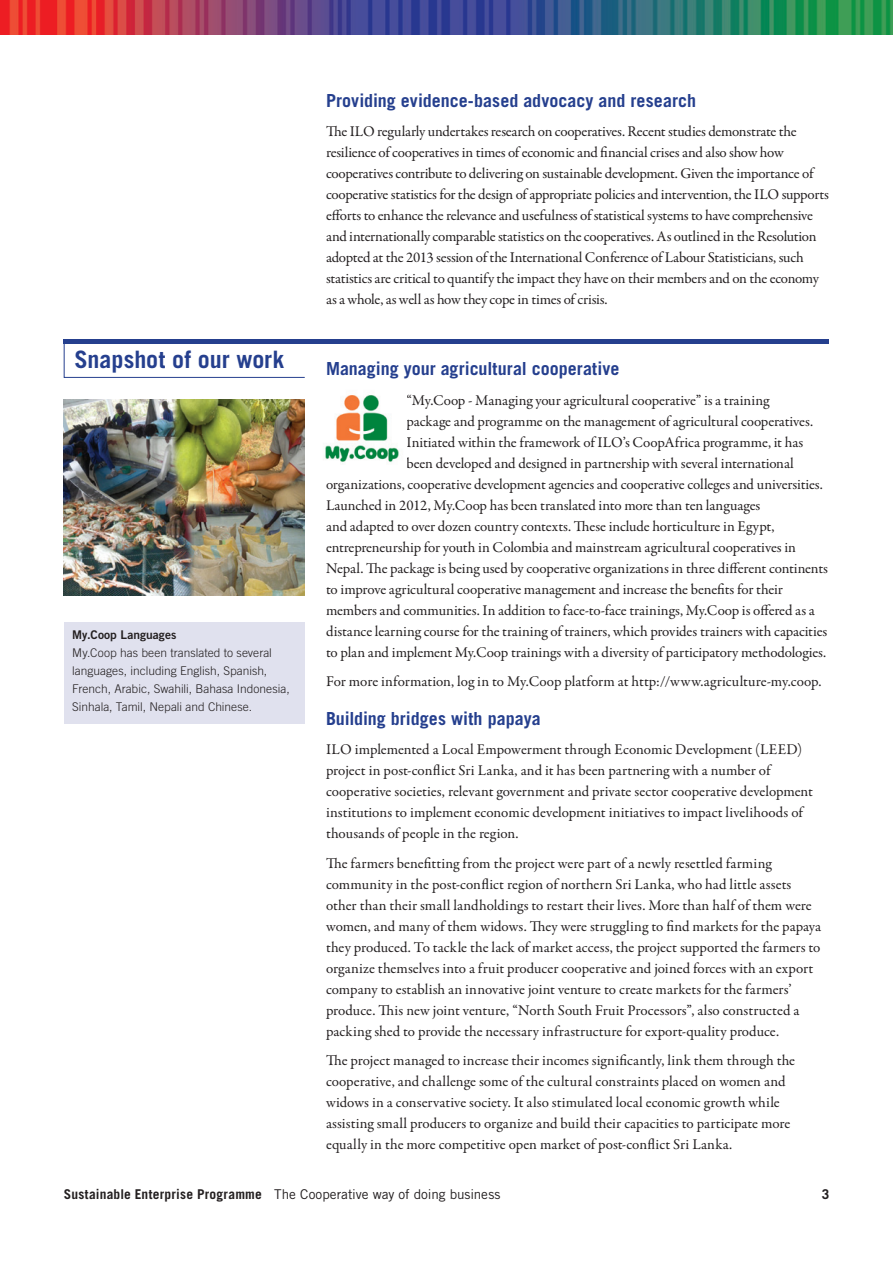
<style>
.page{position:relative;width:893px;height:1263px;background:#fff}
.page>*{position:absolute;margin:0;border:0;box-sizing:border-box;transform-origin:0 0}
.Section_heading{font:700 24px "Trade Gothic LT Std";color:#253f8e}
.Subheading{font:700 18px "Trade Gothic LT Std";color:#253f8e}
.Main_Text{font:15px/21px "Garamond Premr Pro";letter-spacing:-.005em;color:#231f20}
.t1{font:13.5px "Trade Gothic LT Std";letter-spacing:-.005em;color:#231f20}
.t2{font:700 13.5px "Trade Gothic LT Std";color:#231f20}
.Inset_text{font:300 12px/18px "Trade Gothic LT Std";color:#231f20}
.Inset_text-2{font:12px "Trade Gothic LT Std Bd 2";letter-spacing:.005em;color:#231f20}
.s1{font-weight:700}
</style>
<div class="page">
<img style="left:0;top:0;width:893px;height:34px">
<hr style="left:64px;top:339px;width:765px;height:4px;background:#253f8e">
<svg style="left:63px;top:339px;width:242px;height:39px"></svg>
<img style="left:64px;top:399px;width:241px;height:197px">
<div style="left:64px;top:621px;width:241px;height:102px;background:#e0e1ee"></div>
<img style="left:325px;top:395px;width:74px;height:67px">
<p class="Subheading" style="left:326px;top:89px;width:372px">Providing evidence-based advocacy and research</p>
<p class="Main_Text" style="left:326px;top:121px;width:504px">The ILO regularly undertakes research on cooperatives. Recent studies demonstrate the resilience of cooperatives in times of economic and financial crises and also show how cooperatives contribute to delivering on sustainable development. Given the importance of cooperative statistics for the design of appropriate policies and intervention, the ILO supports efforts to enhance the relevance and usefulness of statistical systems to have comprehensive and internationally comparable statistics on the cooperatives. As outlined in the Resolution adopted at the 2013 session of the International Conference of Labour Statisticians, such statistics are critical to quantify the impact they have on their members and on the economy as a whole, as well as how they cope in times of crisis.</p>
<p class="Section_heading" style="left:74px;top:345px;width:212px">Snapshot of our work</p>
<p class="Subheading" style="left:326px;top:358px;width:295px">Managing your agricultural cooperative</p>
<p class="Main_Text" style="left:406px;top:390px;width:364px">“My.Coop - Managing your agricultural cooperative” is a training</p>
<p class="Main_Text" style="left:406px;top:411px;width:408px">package and programme on the management of agricultural cooperatives.</p>
<p class="Main_Text" style="left:406px;top:432px;width:398px">Initiated within the framework of ILO’s CoopAfrica programme, it has</p>
<p class="Main_Text" style="left:406px;top:453px;width:389px">been developed and designed in partnership with several international</p>
<p class="Main_Text" style="left:326px;top:474px;width:498px">organizations, cooperative development agencies and cooperative colleges and universities.</p>
<p class="Main_Text" style="left:326px;top:495px;width:436px">Launched in 2012, My.Coop has been translated into more than ten languages</p>
<p class="Main_Text" style="left:326px;top:516px;width:450px">and adapted to over dozen country contexts. These include horticulture in Egypt,</p>
<p class="Main_Text" style="left:326px;top:537px;width:472px">entrepreneurship for youth in Colombia and mainstream agricultural cooperatives in</p>
<p class="Main_Text" style="left:326px;top:558px;width:503px">Nepal. The package is being used by cooperative organizations in three different continents</p>
<p class="Main_Text" style="left:326px;top:579px;width:459px">to improve agricultural cooperative management and increase the benefits for their</p>
<p class="Main_Text" style="left:326px;top:600px;width:490px">members and communities. In addition to face-to-face trainings, My.Coop is offered as a</p>
<p class="Main_Text" style="left:326px;top:621px;width:503px">distance learning course for the training of trainers, which provides trainers with capacities</p>
<p class="Main_Text" style="left:326px;top:642px;width:502px">to plan and implement My.Coop trainings with a diversity of participatory methodologies.</p>
<p class="Main_Text" style="left:326px;top:671px;width:497px">For more information, log in to My.Coop platform at http://www.agriculture-my.coop.</p>
<p class="Subheading" style="left:326px;top:707px;width:216px">Building bridges with papaya</p>
<p class="Main_Text" style="left:326px;top:739px;width:488px">ILO implemented a Local Empowerment through Economic Development (LEED) project in post-conflict Sri Lanka, and it has been partnering with a number of cooperative societies, relevant government and private sector cooperative development institutions to implement economic development initiatives to impact livelihoods of thousands of people in the region.</p>
<p class="Main_Text" style="left:326px;top:853px;width:497px">The farmers benefitting from the project were part of a newly resettled farming community in the post-conflict region of northern Sri Lanka, who had little assets other than their small landholdings to restart their lives. More than half of them were women, and many of them widows. They were struggling to find markets for the papaya they produced. To tackle the lack of market access, the project supported the farmers to organize themselves into a fruit producer cooperative and joined forces with an export company to establish an innovative joint venture to create markets for the farmers’ produce. This new joint venture, “North South Fruit Processors”, also constructed a packing shed to provide the necessary infrastructure for export-quality produce.</p>
<p class="Main_Text" style="left:326px;top:1050px;width:471px">The project managed to increase their incomes significantly, link them through the cooperative, and challenge some of the cultural constraints placed on women and widows in a conservative society. It also stimulated local economic growth while assisting small producers to organize and build their capacities to participate more equally in the more competitive open market of post-conflict Sri Lanka.</p>
<p class="Inset_text-2" style="left:72px;top:627px;width:106px">My.Coop Languages</p>
<p class="Inset_text" style="left:72px;top:643px;width:219px">My.Coop has been translated to several languages, including English, Spanish, French, Arabic, Swahili, Bahasa Indonesia, Sinhala, Tamil, Nepali and Chinese.</p>
<p class="t1" style="left:64px;top:1186px;width:438px"><span class="s1">Sustainable Enterprise Programme</span> The Cooperative way of doing business</p>
<p class="t2" style="left:822px;top:1186px;width:9px">3</p>
</div>
